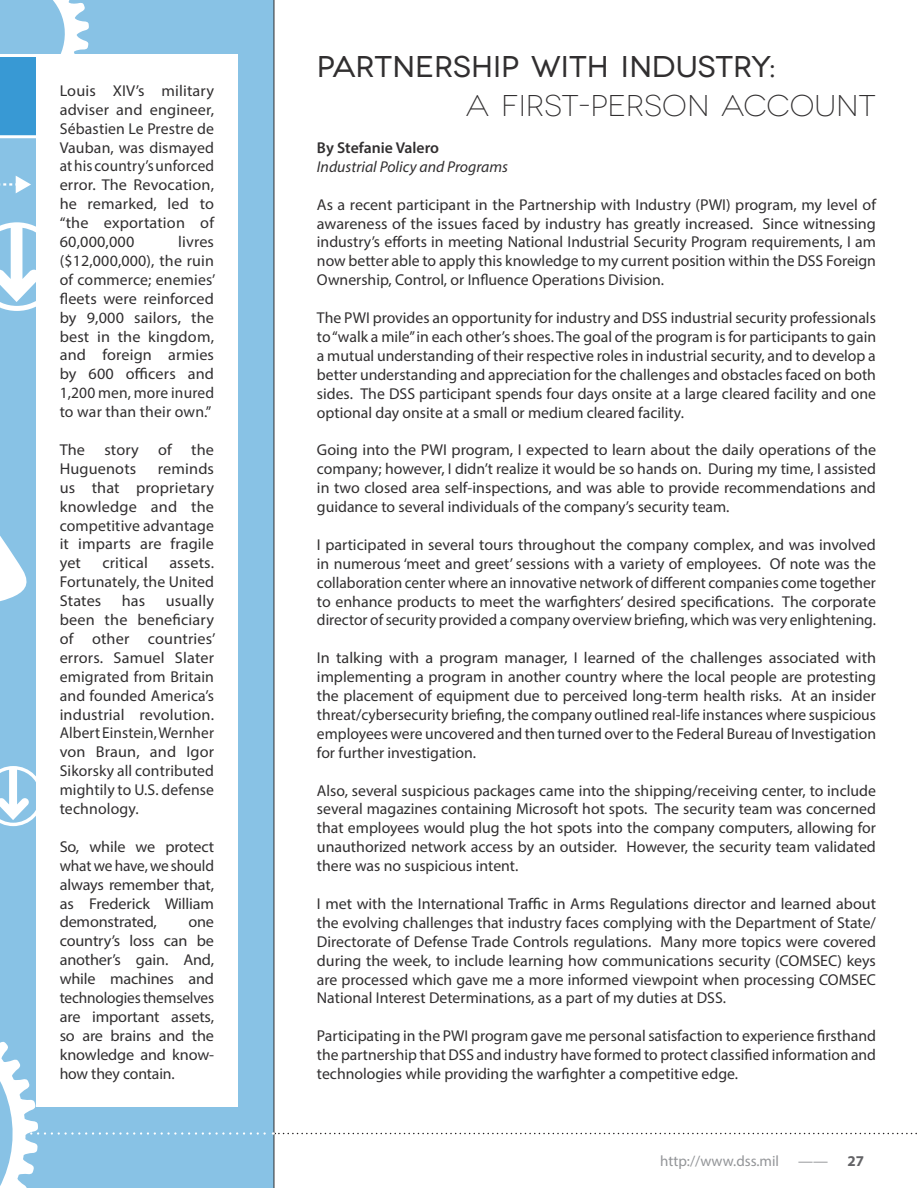
<style>
.page{position:relative;width:918px;height:1188px;background:#fff}
.page>*{position:absolute;margin:0;border:0;box-sizing:border-box;transform-origin:0 0}
.t1{font:30px "Novecentowide";color:#312f30}
.t2{font:300 expanded 30px "Novecento";color:#312f30}
.t3{font:15.75px/18.9px "Myriad Pro";color:#312f30;text-align:justify}
.t4{font:italic 15.75px "Myriad Pro";color:#312f30}
.t5{font:600 15.75px "Myriad Pro";color:#312f30}
.t6{font:15px "Myriad Pro";color:#939598}
.t7{font:700 15px "Myriad Pro";color:#636366}
</style>
<div class="page">
<div style="left:0;top:0;width:274px;height:1188px;background:#88c2e5"></div>
<svg style="left:0;top:138px;width:36px;height:689px"></svg>
<svg style="left:0;top:176px;width:31px;height:17px"></svg>
<svg style="left:0;top:766px;width:36px;height:60px"></svg>
<svg style="left:0;top:222px;width:36px;height:89px"></svg>
<svg style="left:0;top:0;width:89px;height:138px"></svg>
<div style="left:36px;top:54px;width:202px;height:1053px;background:#fff"></div>
<hr style="left:274px;top:0;width:1px;height:1188px;background:#312f30">
<svg style="left:0;top:991px;width:917px;height:197px"></svg>
<p class="t3" style="left:60px;top:81px;width:156px">Louis XIV’s military adviser and engineer, Sébastien Le Prestre de Vauban, was dismayed at his country’s unforced error. The Revocation, he remarked, led to “the exportation of 60,000,000</p>
<p class="t3" style="left:60px;top:232px;width:157px;text-indent:118px">livres ($12,000,000), the ruin of commerce; enemies’ fleets were reinforced by 9,000 sailors, the best in the kingdom, and foreign armies by 600 officers and 1,200 men, more inured to war than their own.”</p>
<p class="t3" style="left:60px;top:440px;width:156px">The story of the<br>Huguenots</p>
<p class="t3" style="left:60px;top:459px;width:156px;text-indent:98px">reminds us that proprietary knowledge and the competitive advantage it imparts are fragile yet</p>
<p class="t3" style="left:102px;top:553px;width:47px">critical</p>
<p class="t3" style="left:60px;top:553px;width:156px;text-indent:110px">assets.<br>Fortunately, the United States</p>
<p class="t3" style="left:60px;top:591px;width:157px;text-indent:106px">usually been the beneficiary of other countries’ errors. Samuel Slater emigrated from Britain and founded America’s industrial revolution.<br>Albert Einstein, Wernher von Braun, and Igor Sikorsky all contributed mightily to U.S. defense technology.</p>
<p class="t3" style="left:60px;top:837px;width:156px">So, while we protect what we have, we should always remember that, as Frederick William demonstrated,</p>
<p class="t3" style="left:122px;top:591px;width:25px">has</p>
<p class="t3" style="left:60px;top:912px;width:156px;text-indent:129px">one country’s loss can be another’s gain. And, while machines and technologies themselves are important assets, so are brains and the knowledge and know&shy;how they contain.</p>
<h1 class="t1" style="left:317px;top:49px;width:460px">PARTNERSHIP WITH INDUSTRY:</h1>
<h1 class="t2" style="left:466px;top:89px;width:412px">A FIRST-PERSON ACCOUNT</h1>
<p class="t5" style="left:317px;top:138px;width:124px">By Stefanie Valero</p>
<p class="t4" style="left:317px;top:157px;width:193px">Industrial Policy and Programs</p>
<p class="t3" style="left:317px;top:195px;width:561px">As a recent participant in the Partnership with Industry (PWI) program, my level of awareness of the issues faced by industry has greatly increased. Since witnessing industry’s efforts in meeting National Industrial Security Program requirements, I am now better able to apply this knowledge to my current position within the DSS Foreign Ownership, Control, or Influence Operations Division.</p>
<p class="t3" style="left:317px;top:308px;width:561px">The PWI provides an opportunity for industry and DSS industrial security professionals to “walk a mile” in each other’s shoes. The goal of the program is for participants to gain a mutual understanding of their respective roles in industrial security, and to develop a better understanding and appreciation for the challenges and obstacles faced on both sides. The DSS participant spends four days onsite at a large cleared facility and one optional day onsite at a small or medium cleared facility.</p>
<p class="t3" style="left:317px;top:440px;width:561px">Going into the PWI program, I expected to learn about the daily operations of the company; however, I didn’t realize it would be so hands on. During my time, I assisted in two closed area self-inspections, and was able to provide recommendations and guidance to several individuals of the company’s security team.</p>
<p class="t3" style="left:317px;top:535px;width:561px">I participated in several tours throughout the company complex, and was involved in numerous ‘meet and greet’ sessions with a variety of employees. Of note was the collaboration center where an innovative network of different companies come together to enhance products to meet the warfighters’ desired specifications. The corporate director of security provided a company overview briefing, which was very enlightening.</p>
<p class="t3" style="left:317px;top:648px;width:561px">In talking with a program manager, I learned of the challenges associated with implementing a program in another country where the local people are protesting the placement of equipment due to perceived long-term health risks. At an insider threat/cybersecurity briefing, the company outlined real-life instances where suspicious employees were uncovered and then turned over to the Federal Bureau of Investigation for further investigation.</p>
<p class="t3" style="left:317px;top:781px;width:561px">Also, several suspicious packages came into the shipping/receiving center, to include several magazines containing Microsoft hot spots. The security team was concerned that employees would plug the hot spots into the company computers, allowing for unauthorized network access by an outsider. However, the security team validated there was no suspicious intent.</p>
<p class="t3" style="left:317px;top:894px;width:561px">I met with the International Traffic in Arms Regulations director and learned about the evolving challenges that industry faces complying with the Department of State/ Directorate of Defense Trade Controls regulations. Many more topics were covered during the week, to include learning how communications security (COMSEC) keys are processed which gave me a more informed viewpoint when processing COMSEC National Interest Determinations, as a part of my duties at DSS.</p>
<p class="t3" style="left:317px;top:1026px;width:561px">Participating in the PWI program gave me personal satisfaction to experience firsthand the partnership that DSS and industry have formed to protect classified information and technologies while providing the warfighter a competitive edge.</p>
<p class="t6" style="left:660px;top:1152px;width:120px">http://www.dss.mil</p>
<p class="t6" style="left:798px;top:1152px;width:31px">——</p>
<p class="t7" style="left:847px;top:1151px;width:18px">27</p>
</div>
